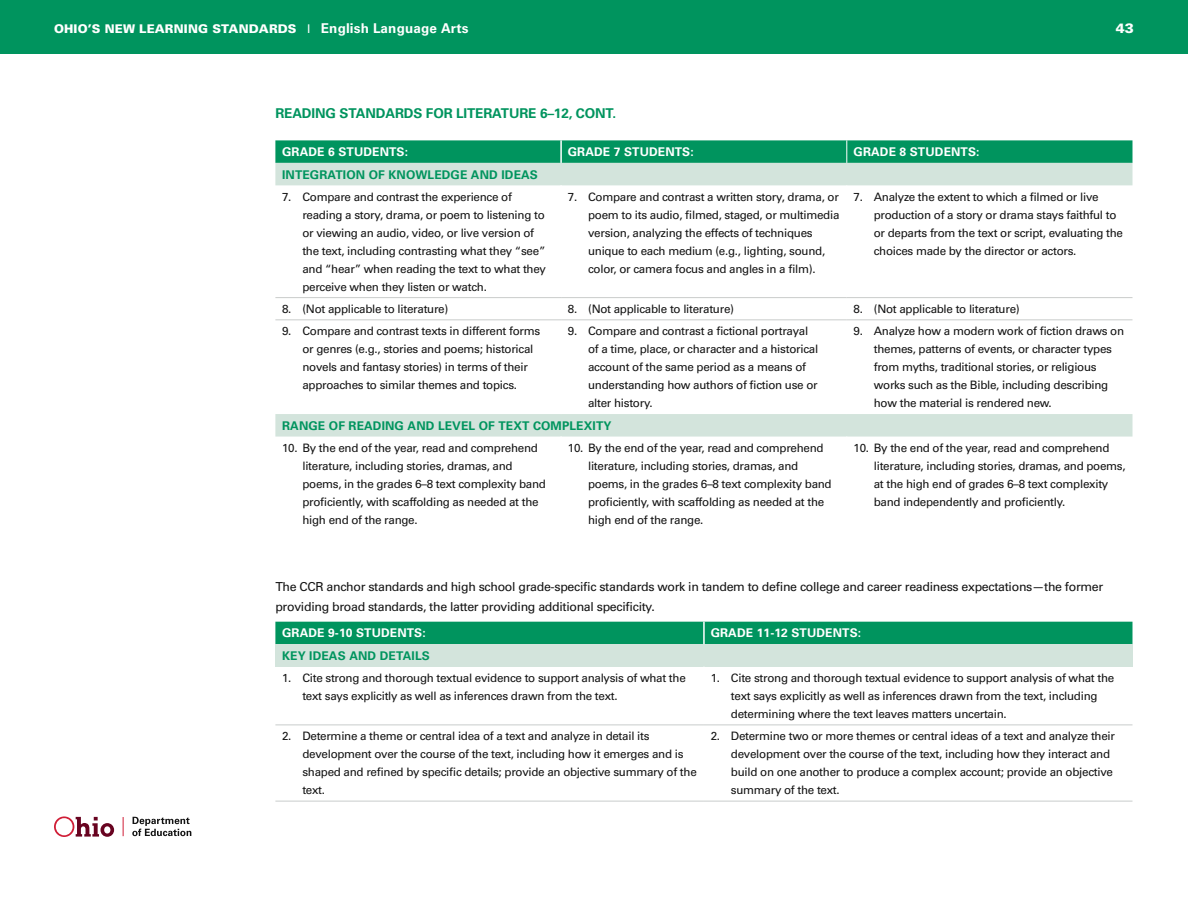
<style>
.page{position:relative;width:1188px;height:918px;background:#fff}
.page>*{position:absolute;margin:0;border:0;box-sizing:border-box;transform-origin:0 0}
.TABLE_HD{font:700 13.5px "Univers";letter-spacing:-.01em;color:#00945e}
.t1{font:900 13.5px "Univers";color:#fff}
.BOD_w_space{font:12.3px/19.5px "Univers";letter-spacing:-.025em;color:#121212}
.COLUMN_BHD{font:700 12px "Univers";letter-spacing:.01em;color:#00945e}
.COLUMN_HD{font:700 12px "Univers";letter-spacing:.01em;color:#fff}
.t2{font:900 12px "Univers";letter-spacing:.01em;color:#fff}
.NUMBER{font:11.7px/18px "Univers";letter-spacing:-.025em;color:#121212}
.s1{font-weight:400}
.s2{font-weight:700;font-size:13.5px}
</style>
<div class="page">
<div style="left:0;top:0;width:1188px;height:54px;background:#00945e"></div>
<svg style="left:54px;top:816px;width:60px;height:21px"></svg>
<svg style="left:123px;top:817px;width:1px;height:19px"></svg>
<svg style="left:132px;top:817px;width:59px;height:19px"></svg>
<svg style="left:275px;top:163px;width:857px;height:274px"></svg>
<hr style="left:560px;top:185px;width:2px;height:112px;background:#fff">
<hr style="left:560px;top:298px;width:2px;height:21px;background:#fff">
<hr style="left:560px;top:320px;width:2px;height:94px;background:#fff">
<svg style="left:275px;top:140px;width:857px;height:23px;background:#079662"></svg>
<hr style="left:847px;top:185px;width:1px;height:112px;background:#fff">
<svg style="left:847px;top:298px;width:1px;height:21px"></svg>
<hr style="left:847px;top:320px;width:1px;height:94px;background:#fff">
<hr style="left:275px;top:297px;width:286px;height:1px;background:#c9cccb">
<hr style="left:561px;top:297px;width:286px;height:1px;background:#c9cccb">
<hr style="left:847px;top:297px;width:286px;height:1px;background:#c9cccb">
<hr style="left:275px;top:319px;width:286px;height:1px;background:#c9cccb">
<hr style="left:561px;top:319px;width:286px;height:1px;background:#c9cccb">
<hr style="left:847px;top:319px;width:286px;height:1px;background:#c9cccb">
<div style="left:275px;top:622px;width:857px;height:22px;background:#00945e"></div>
<div style="left:275px;top:644px;width:857px;height:23px;background:#d3e4dc"></div>
<hr style="left:703px;top:622px;width:2px;height:22px;background:#fff">
<hr style="left:275px;top:725px;width:429px;height:1px;background:#c9cccb">
<hr style="left:704px;top:725px;width:428px;height:1px;background:#c9cccb">
<hr style="left:275px;top:801px;width:429px;height:1px;background:#c9cccb">
<hr style="left:704px;top:801px;width:428px;height:1px;background:#c9cccb">
<p class="t2" style="left:54px;top:21px;width:416px">OHIO’S NEW LEARNING STANDARDS <span class="s1">I</span> <span class="s2">English Language Arts</span></p>
<p class="t1" style="left:1116px;top:19px;width:20px">43</p>
<p class="TABLE_HD" style="left:275px;top:105px;width:342px">READING STANDARDS FOR LITERATURE 6–12, CONT.</p>
<p class="COLUMN_HD" style="left:282px;top:145px;width:127px">GRADE 6 STUDENTS:</p>
<p class="COLUMN_HD" style="left:568px;top:145px;width:127px">GRADE 7 STUDENTS:</p>
<p class="COLUMN_HD" style="left:854px;top:145px;width:127px">GRADE 8 STUDENTS:</p>
<p class="COLUMN_BHD" style="left:282px;top:167px;width:257px">INTEGRATION OF KNOWLEDGE AND IDEAS</p>
<p class="NUMBER" style="left:302px;top:188px;width:245px;text-indent:-20px">7. Compare and contrast the experience of reading a story, drama, or poem to listening to or viewing an audio, video, or live version of the text, including contrasting what they “see” and “hear” when reading the text to what they perceive when they listen or watch.</p>
<p class="NUMBER" style="left:588px;top:188px;width:253px;text-indent:-20px">7. Compare and contrast a written story, drama, or poem to its audio, filmed, staged, or multimedia version, analyzing the effects of techniques unique to each medium (e.g., lighting, sound, color, or camera focus and angles in a film).</p>
<p class="NUMBER" style="left:874px;top:188px;width:251px;text-indent:-20px">7. Analyze the extent to which a filmed or live production of a story or drama stays faithful to or departs from the text or script, evaluating the choices made by the director or actors.</p>
<p class="NUMBER" style="left:282px;top:300px;width:168px">8. (Not applicable to literature)</p>
<p class="NUMBER" style="left:568px;top:300px;width:168px">8. (Not applicable to literature)</p>
<p class="NUMBER" style="left:854px;top:300px;width:168px">8. (Not applicable to literature)</p>
<p class="NUMBER" style="left:302px;top:322px;width:239px;text-indent:-20px">9. Compare and contrast texts in different forms or genres (e.g., stories and poems; historical novels and fantasy stories) in terms of their approaches to similar themes and topics.</p>
<p class="NUMBER" style="left:588px;top:322px;width:232px;text-indent:-20px">9. Compare and contrast a fictional portrayal of a time, place, or character and a historical account of the same period as a means of understanding how authors of fiction use or alter history.</p>
<p class="NUMBER" style="left:874px;top:322px;width:252px;text-indent:-20px">9. Analyze how a modern work of fiction draws on themes, patterns of events, or character types from myths, traditional stories, or religious works such as the Bible, including describing how the material is rendered new.</p>
<p class="COLUMN_BHD" style="left:282px;top:419px;width:331px">RANGE OF READING AND LEVEL OF TEXT COMPLEXITY</p>
<p class="NUMBER" style="left:302px;top:439px;width:245px;text-indent:-20px">10. By the end of the year, read and comprehend literature, including stories, dramas, and poems, in the grades 6–8 text complexity band proficiently, with scaffolding as needed at the high end of the range.</p>
<p class="NUMBER" style="left:588px;top:439px;width:245px;text-indent:-20px">10. By the end of the year, read and comprehend literature, including stories, dramas, and poems, in the grades 6–8 text complexity band proficiently, with scaffolding as needed at the high end of the range.</p>
<p class="NUMBER" style="left:874px;top:439px;width:253px;text-indent:-20px">10. By the end of the year, read and comprehend literature, including stories, dramas, and poems, at the high end of grades 6–8 text complexity band independently and proficiently.</p>
<p class="BOD_w_space" style="left:275px;top:577px;width:829px">The CCR anchor standards and high school grade-specific standards work in tandem to define college and career readiness expectations—the former providing broad standards, the latter providing additional specificity.</p>
<p class="COLUMN_HD" style="left:282px;top:626px;width:145px">GRADE 9-10 STUDENTS:</p>
<p class="COLUMN_HD" style="left:711px;top:626px;width:152px">GRADE 11-12 STUDENTS:</p>
<p class="COLUMN_BHD" style="left:282px;top:649px;width:149px">KEY IDEAS AND DETAILS</p>
<p class="NUMBER" style="left:302px;top:669px;width:385px;text-indent:-20px">1. Cite strong and thorough textual evidence to support analysis of what the text says explicitly as well as inferences drawn from the text.</p>
<p class="NUMBER" style="left:731px;top:669px;width:385px;text-indent:-20px">1. Cite strong and thorough textual evidence to support analysis of what the text says explicitly as well as inferences drawn from the text, including determining where the text leaves matters uncertain.</p>
<p class="NUMBER" style="left:302px;top:727px;width:396px;text-indent:-20px">2. Determine a theme or central idea of a text and analyze in detail its development over the course of the text, including how it emerges and is shaped and refined by specific details; provide an objective summary of the text.</p>
<p class="NUMBER" style="left:731px;top:727px;width:386px;text-indent:-20px">2. Determine two or more themes or central ideas of a text and analyze their development over the course of the text, including how they interact and build on one another to produce a complex account; provide an objective summary of the text.</p>
</div>
